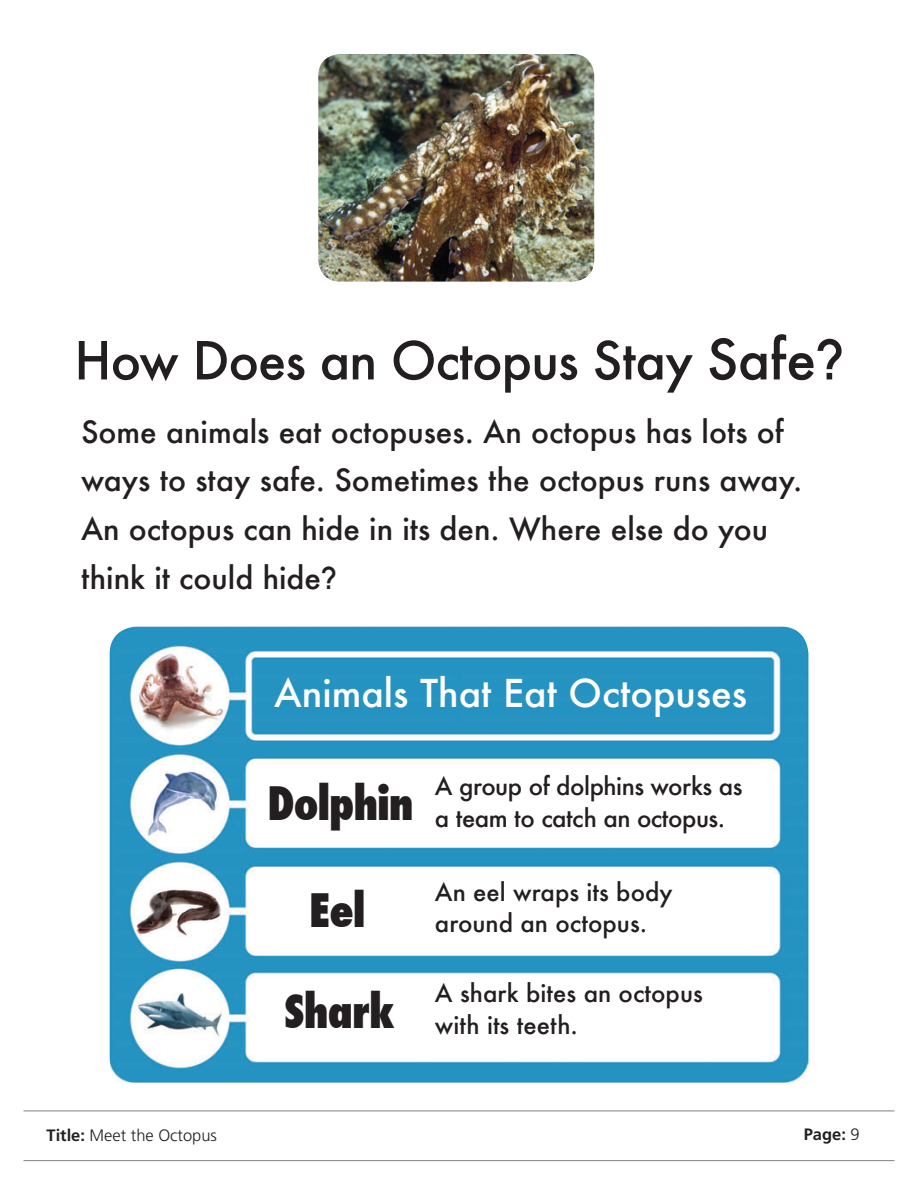
<style>
.page{position:relative;width:918px;height:1188px;background:#fff}
.page>*{position:absolute;margin:0;border:0;box-sizing:border-box;transform-origin:0 0}
.t1{font:500 51px "Futura";letter-spacing:-.02em;color:#231f20}
.t2{font:800 condensed 45px "Futura";letter-spacing:-.025em;color:#231f20}
.t3{font:500 37.5px "Futura";color:#fff}
.Main_Text{font:500 30px/48.6px "Futura";color:#231f20}
.t4{font:500 24px "Futura";color:#231f20}
.t5{font:500 24px "Futura";letter-spacing:-.02em;color:#231f20}
.t6{font:300 16.5px "Frutiger LT Std";color:#231f20}
.t7{font:700 16.5px "Frutiger LT Std";color:#231f20}
.s1{font-size:54px}
.s2{font-family:"Avant Garde";font-size:54px}
.s3{font-family:"Avant Garde"}
.s4{font-weight:700}
.s5{font-weight:300}
</style>
<div class="page">
<img style="left:318px;top:54px;width:276px;height:228px">
<img style="left:110px;top:626px;width:698px;height:457px">
<hr style="left:23px;top:1111px;width:872px;height:1px;background:#808285">
<hr style="left:23px;top:1160px;width:872px;height:1px;background:#808285">
<p class="t1" style="left:74px;top:326px;width:771px">How Does an Octopus Stay <span class="s1">Safe</span><span class="s2">?</span></p>
<p class="Main_Text" style="left:81px;top:407px;width:723px">Some animals eat octopuses. An octopus has lots of ways to stay safe. Sometimes the octopus runs away.<br>An octopus can hide in its den. Where else do you think it could hide<span class="s3">?</span></p>
<p class="t3" style="left:274px;top:668px;width:474px">Animals That Eat Octopuses</p>
<p class="t2" style="left:268px;top:773px;width:148px">Dolphin</p>
<p class="t2" style="left:309px;top:880px;width:58px">Eel</p>
<p class="t2" style="left:284px;top:980px;width:112px">Shark</p>
<p class="t5" style="left:435px;top:770px;width:309px">A group of dolphins works as</p>
<p class="t5" style="left:435px;top:801px;width:292px">a team to catch an octopus.</p>
<p class="t4" style="left:435px;top:875px;width:239px">An eel wraps its body</p>
<p class="t4" style="left:435px;top:907px;width:214px">around an octopus.</p>
<p class="t4" style="left:435px;top:977px;width:269px">A shark bites an octopus</p>
<p class="t4" style="left:435px;top:1008px;width:144px">with its teeth.</p>
<p class="t6" style="left:46px;top:1126px;width:172px"><span class="s4">Title:</span> Meet the Octopus</p>
<p class="t7" style="left:804px;top:1125px;width:57px">Page: <span class="s5">9</span></p>
</div>
